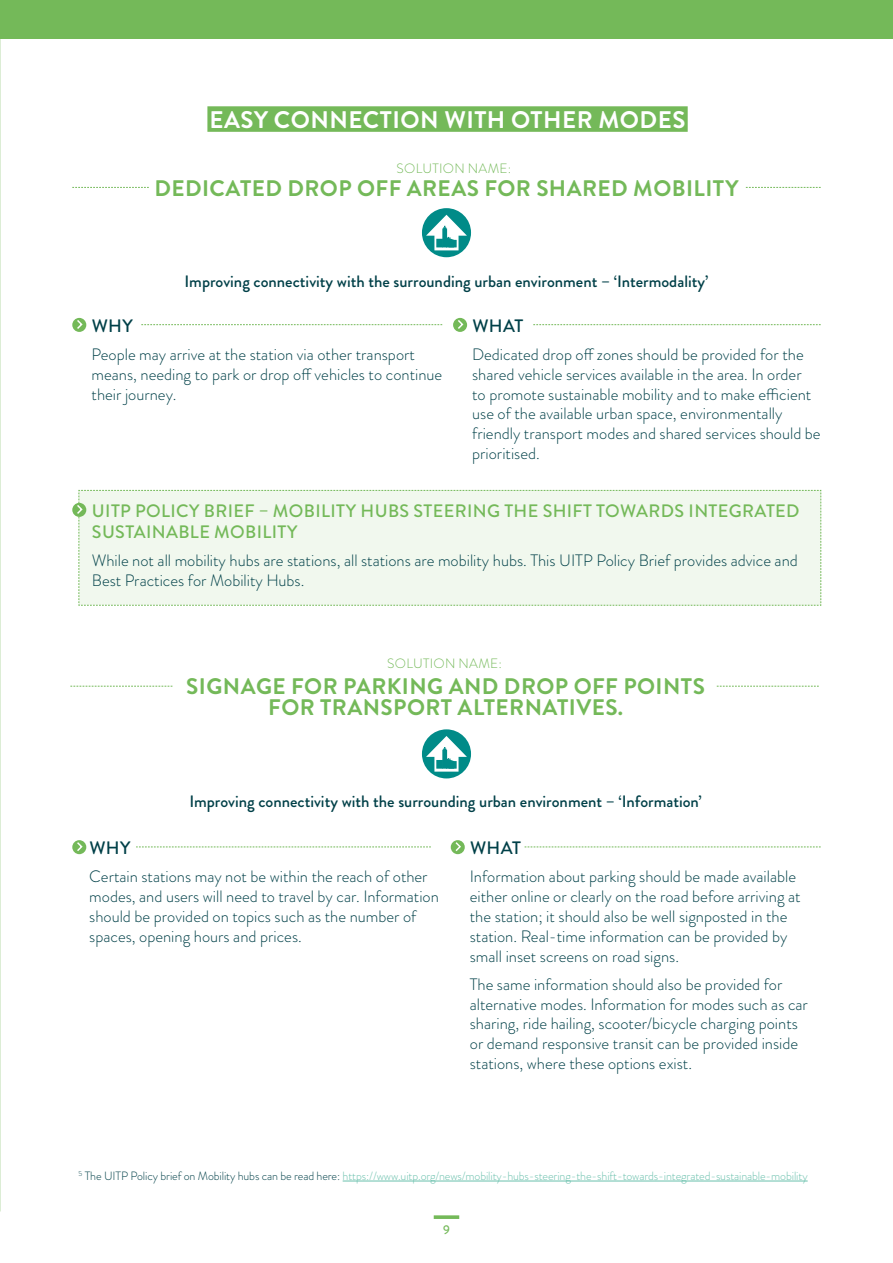
<style>
.page{position:relative;width:893px;height:1263px;background:#fff}
.page>*{position:absolute;margin:0;border:0;box-sizing:border-box;transform-origin:0 0}
._1_TITLE_INTRO_CONCL{font:700 24px "Brandon Grotesque";letter-spacing:.02em;color:#fff}
._4_SUBTITLE_1{font:700 22.5px/21px "Brandon Grotesque";letter-spacing:.02em;color:#74b959;text-align:center}
._4_SUBTITLE_1-2{font:500 18px/21px "Brandon Grotesque";letter-spacing:.02em;color:#74b959}
._4_SUBTITLE_1-3{font:500 18px "Brandon Grotesque";letter-spacing:.015em;color:#004048}
._3_BODY_TEXT{font:300 16.5px/19.8px "Brandon Grotesque";color:#004048}
._3_BODY_TEXT-2{font:500 16.5px "Brandon Grotesque";color:#004048}
._3_BODY_TEXT-3{font:300 13.5px "Brandon Grotesque";letter-spacing:.02em;color:#74b959}
.t1{font:500 12.6px "Brandon Grotesque";color:#74b959}
._3_BODY_TEXT-4{font:300 12px "Brandon Grotesque";letter-spacing:-.01em;color:#69c0ac}
.s1{color:#004048}
</style>
<div class="page">
<svg style="left:72px;top:503px;width:14px;height:14px"></svg>
<div style="left:75px;top:490px;width:746px;height:116px;background:#f1f8ee"></div>
<div style="left:207px;top:106px;width:481px;height:26px;background:#74b959"></div>
<svg style="left:141px;top:324px;width:301px;height:1px"></svg>
<svg style="left:533px;top:324px;width:288px;height:1px"></svg>
<svg style="left:72px;top:187px;width:77px;height:1px"></svg>
<svg style="left:746px;top:187px;width:75px;height:1px"></svg>
<svg style="left:717px;top:686px;width:102px;height:1px"></svg>
<div style="left:72px;top:318px;width:14px;height:14px;background:#74b959;border-radius:50%"></div>
<svg style="left:75px;top:318px;width:9px;height:11px"></svg>
<div style="left:453px;top:318px;width:14px;height:14px;background:#74b959;border-radius:50%"></div>
<svg style="left:456px;top:318px;width:8px;height:11px"></svg>
<svg style="left:434px;top:1215px;width:25px;height:4px"></svg>
<div style="left:0;top:0;width:893px;height:39px;background:#74b959"></div>
<div style="left:422px;top:208px;width:49px;height:49px;background:#008b88;border-radius:50%"></div>
<svg style="left:426px;top:215px;width:41px;height:35px"></svg>
<svg style="left:136px;top:847px;width:295px;height:1px"></svg>
<svg style="left:524px;top:847px;width:297px;height:1px"></svg>
<svg style="left:70px;top:686px;width:102px;height:1px"></svg>
<div style="left:72px;top:840px;width:14px;height:14px;background:#74b959;border-radius:50%"></div>
<svg style="left:75px;top:840px;width:9px;height:13px"></svg>
<div style="left:451px;top:840px;width:14px;height:14px;background:#74b959;border-radius:50%"></div>
<svg style="left:454px;top:840px;width:8px;height:11px"></svg>
<div style="left:422px;top:729px;width:49px;height:49px;background:#008b88;border-radius:50%"></div>
<svg style="left:426px;top:736px;width:41px;height:36px"></svg>
<hr style="left:343px;top:1181px;width:465px;height:1px;background:#69c0ac">
<p class="_1_TITLE_INTRO_CONCL" style="left:210px;top:103px;width:477px">EASY CONNECTION WITH OTHER MODES</p>
<p class="_3_BODY_TEXT-3" style="left:397px;top:159px;width:116px">SOLUTION NAME:</p>
<p class="_4_SUBTITLE_1" style="left:154px;top:178px;width:586px">DEDICATED DROP OFF AREAS FOR SHARED MOBILITY</p>
<p class="_3_BODY_TEXT-2" style="left:185px;top:270px;width:525px">Improving connectivity with the surrounding urban environment – ‘Intermodality’</p>
<p class="_4_SUBTITLE_1-3" style="left:92px;top:313px;width:43px">WHY</p>
<p class="_3_BODY_TEXT" style="left:92px;top:345px;width:352px">People may arrive at the station via other transport means, needing to park or drop off vehicles to continue their journey.</p>
<p class="_4_SUBTITLE_1-3" style="left:472px;top:313px;width:53px">WHAT</p>
<p class="_3_BODY_TEXT" style="left:472px;top:345px;width:350px">Dedicated drop off zones should be provided for the shared vehicle services available in the area. In order<br>to promote sustainable mobility and to make efficient use of the available urban space, environmentally friendly transport modes and shared services should be prioritised.</p>
<p class="_4_SUBTITLE_1-2" style="left:92px;top:500px;width:709px">UITP POLICY BRIEF – MOBILITY HUBS STEERING THE SHIFT TOWARDS INTEGRATED<br>SUSTAINABLE MOBILITY</p>
<p class="_3_BODY_TEXT" style="left:92px;top:550px;width:707px">While not all mobility hubs are stations, all stations are mobility hubs. This UITP Policy Brief provides advice and<br>Best Practices for Mobility Hubs.</p>
<p class="_3_BODY_TEXT-3" style="left:387px;top:654px;width:116px">SOLUTION NAME:</p>
<p class="_4_SUBTITLE_1" style="left:186px;top:676px;width:520px">SIGNAGE FOR PARKING AND DROP OFF POINTS<br>FOR TRANSPORT ALTERNATIVES.</p>
<p class="_3_BODY_TEXT-2" style="left:189px;top:790px;width:514px">Improving connectivity with the surrounding urban environment – ‘Information’</p>
<p class="_4_SUBTITLE_1-3" style="left:89px;top:835px;width:43px">WHY</p>
<p class="_3_BODY_TEXT" style="left:89px;top:867px;width:351px">Certain stations may not be within the reach of other modes, and users will need to travel by car. Information should be provided on topics such as the number of spaces, opening hours and prices.</p>
<p class="_4_SUBTITLE_1-3" style="left:470px;top:835px;width:53px">WHAT</p>
<p class="_3_BODY_TEXT" style="left:470px;top:867px;width:332px">Information about parking should be made available either online or clearly on the road before arriving at the station; it should also be well signposted in the station. Real-time information can be provided by small inset screens on road signs.</p>
<p class="_3_BODY_TEXT" style="left:470px;top:974px;width:340px">The same information should also be provided for alternative modes. Information for modes such as car sharing, ride hailing, scooter/bicycle charging points or demand responsive transit can be provided inside stations, where these options exist.</p>
<p class="_3_BODY_TEXT-4" style="left:79px;top:1167px;width:731px"><sup>5</sup> <span class="s1">The UITP Policy brief on Mobility hubs can be read here:</span> https://www.uitp.org/news/mobility-hubs-steering-the-shift-towards-integrated-sustainable-mobility</p>
<p class="t1" style="left:443px;top:1221px;width:8px">9</p>
</div>
